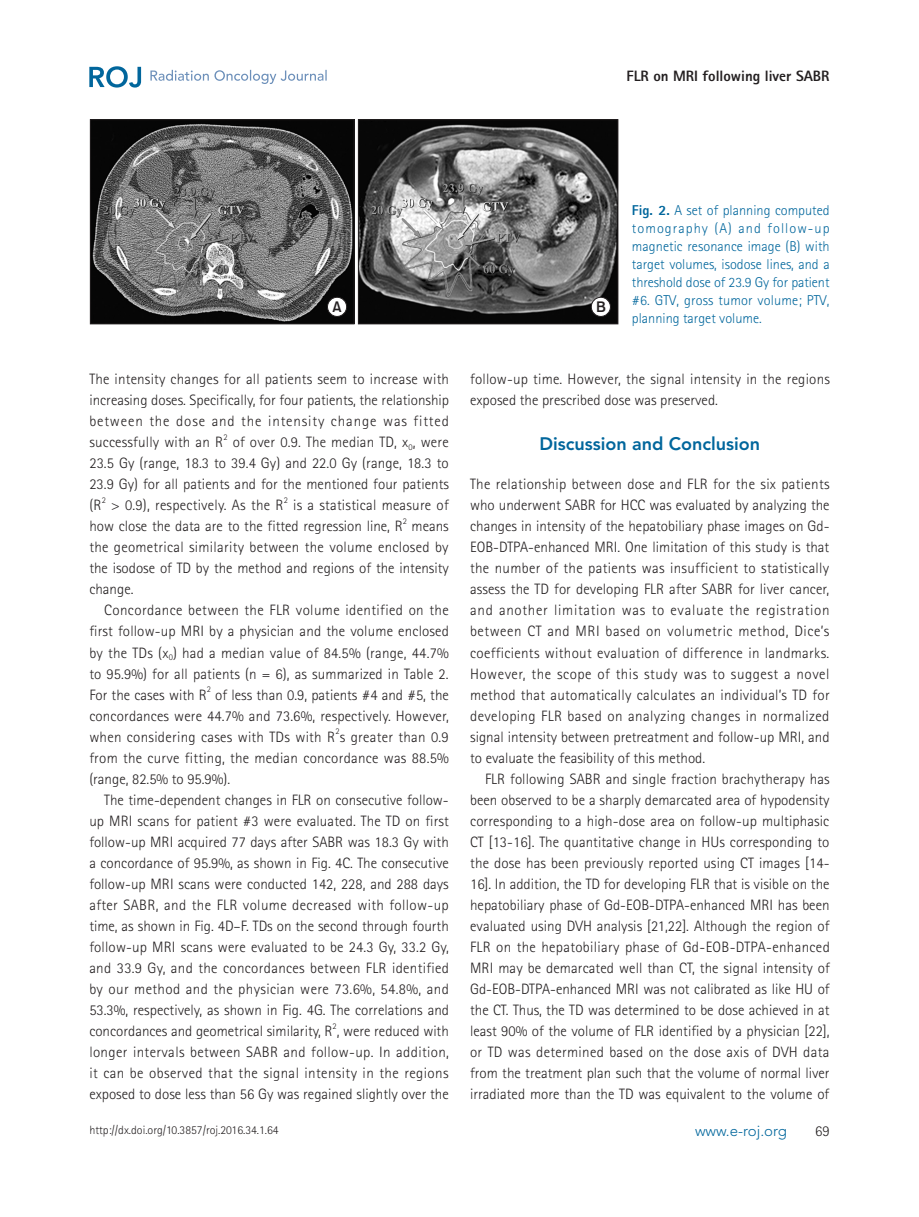
<style>
.page{position:relative;width:919px;height:1217px;background:#fff}
.page>*{position:absolute;margin:0;border:0;box-sizing:border-box;transform-origin:0 0}
.t1{font:800 18px "Avenir LT Std";color:#01669c}
.t2{font:300 15px/21px "Rotis Sans Serif Std";color:#231f20;text-align:justify}
.t3{font:800 15px "Rotis Sans Serif Std";color:#231f20}
.t4{font:300 15px "Avenir LT Std";color:#01669c}
.t5{font:15px "Gothic 725 BT Bold A";color:#231f20}
.t6{font:300 14.25px/18px "Rotis Sans Serif Std";color:#01669c;text-align:justify}
.t7{font:300 12px "Rotis Sans Serif Std";color:#231f20}
.t8{font:300 8.7px "Rotis Sans Serif Std";color:#231f20}
.s1{font-weight:800}
</style>
<div class="page">
<svg style="left:89px;top:66px;width:52px;height:22px"></svg>
<svg style="left:150px;top:70px;width:176px;height:14px"></svg>
<svg style="left:90px;top:119px;width:528px;height:205px;background:#616161"></svg>
<p class="t3" style="left:626px;top:66px;width:205px">FLR on MRI following liver SABR</p>
<p class="t5" style="left:332px;top:298px;width:11px">A</p>
<p class="t5" style="left:596px;top:298px;width:11px">B</p>
<p class="t6" style="left:632px;top:201px;width:199px"><span class="s1">Fig. 2.</span> A set of planning computed tomography (A) and follow-up magnetic resonance image (B) with target volumes, isodose lines, and a threshold dose of 23.9 Gy for patient #6. GTV, gross tumor volume; PTV, planning target volume.</p>
<p class="t2" style="left:89px;top:368px;width:361px">The intensity changes for all patients seem to increase with increasing doses. Specifically, for four patients, the relationship between the dose and the intensity change was fitted successfully with an R</p>
<p class="t8" style="left:223px;top:432px;width:6px">2</p>
<p class="t2" style="left:89px;top:431px;width:361px;text-indent:143px">of over 0.9. The median TD, x<sub>0</sub>, were 23.5 Gy (range, 18.3 to 39.4 Gy) and 22.0 Gy (range, 18.3 to 23.9 Gy) for all patients and for the mentioned four patients (R</p>
<p class="t8" style="left:102px;top:495px;width:6px">2</p>
<p class="t2" style="left:111px;top:494px;width:174px">&gt; 0.9), respectively. As the R</p>
<p class="t8" style="left:284px;top:495px;width:6px">2</p>
<p class="t2" style="left:89px;top:494px;width:361px;text-indent:204px">is a statistical measure of how close the data are to the fitted regression line, R</p>
<p class="t8" style="left:402px;top:516px;width:6px">2</p>
<p class="t2" style="left:89px;top:515px;width:361px;text-indent:322px">means the geometrical similarity between the volume enclosed by the isodose of TD by the method and regions of the intensity change.</p>
<p class="t2" style="left:89px;top:599px;width:361px;text-indent:15px">Concordance between the FLR volume identified on the first follow-up MRI by a physician and the volume enclosed by the TDs (x<sub>0</sub>) had a median value of 84.5% (range, 44.7% to 95.9%) for all patients (n = 6), as summarized in Table 2.<br>For the cases with R</p>
<p class="t8" style="left:207px;top:684px;width:6px">2</p>
<p class="t2" style="left:89px;top:683px;width:361px;text-indent:126px">of less than 0.9, patients #4 and #5, the concordances were 44.7% and 73.6%, respectively. However, when considering cases with TDs with R s greater than 0.9</p>
<p class="t8" style="left:335px;top:726px;width:6px">2</p>
<p class="t2" style="left:89px;top:746px;width:361px">from the curve fitting, the median concordance was 88.5% (range, 82.5% to 95.9%).</p>
<p class="t2" style="left:89px;top:788px;width:361px;text-indent:15px">The time-dependent changes in FLR on consecutive follow&shy;up MRI scans for patient #3 were evaluated. The TD on first follow-up MRI acquired 77 days after SABR was 18.3 Gy with a concordance of 95.9%, as shown in Fig. 4C. The consecutive follow-up MRI scans were conducted 142, 228, and 288 days after SABR, and the FLR volume decreased with follow-up time, as shown in Fig. 4D–F. TDs on the second through fourth follow-up MRI scans were evaluated to be 24.3 Gy, 33.2 Gy, and 33.9 Gy, and the concordances between FLR identified by our method and the physician were 73.6%, 54.8%, and 53.3%, respectively, as shown in Fig. 4G. The correlations and concordances and geometrical similarity, R , were reduced with</p>
<p class="t8" style="left:332px;top:1020px;width:6px">2</p>
<p class="t2" style="left:89px;top:1040px;width:361px">longer intervals between SABR and follow-up. In addition, it can be observed that the signal intensity in the regions exposed to dose less than 56 Gy was regained slightly over the</p>
<p class="t2" style="left:470px;top:368px;width:361px">follow-up time. However, the signal intensity in the regions exposed the prescribed dose was preserved.</p>
<p class="t1" style="left:539px;top:432px;width:222px">Discussion and Conclusion</p>
<p class="t2" style="left:470px;top:473px;width:361px">The relationship between dose and FLR for the six patients who underwent SABR for HCC was evaluated by analyzing the changes in intensity of the hepatobiliary phase images on Gd-EOB-DTPA-enhanced MRI. One limitation of this study is that the number of the patients was insufficient to statistically assess the TD for developing FLR after SABR for liver cancer, and another limitation was to evaluate the registration between CT and MRI based on volumetric method, Dice’s coefficients without evaluation of difference in landmarks.<br>However, the scope of this study was to suggest a novel method that automatically calculates an individual’s TD for developing FLR based on analyzing changes in normalized signal intensity between pretreatment and follow-up MRI, and to evaluate the feasibility of this method.</p>
<p class="t2" style="left:470px;top:767px;width:361px;text-indent:15px">FLR following SABR and single fraction brachytherapy has been observed to be a sharply demarcated area of hypodensity corresponding to a high-dose area on follow-up multiphasic CT [13-16]. The quantitative change in HUs corresponding to the dose has been previously reported using CT images [14- 16]. In addition, the TD for developing FLR that is visible on the hepatobiliary phase of Gd-EOB-DTPA-enhanced MRI has been evaluated using DVH analysis [21,22]. Although the region of FLR on the hepatobiliary phase of Gd-EOB-DTPA-enhanced MRI may be demarcated well than CT, the signal intensity of Gd-EOB-DTPA-enhanced MRI was not calibrated as like HU of the CT. Thus, the TD was determined to be dose achieved in at least 90% of the volume of FLR identified by a physician [22], or TD was determined based on the dose axis of DVH data from the treatment plan such that the volume of normal liver irradiated more than the TD was equivalent to the volume of</p>
<p class="t7" style="left:89px;top:1122px;width:191px">http://dx.doi.org/10.3857/roj.2016.34.1.64</p>
<p class="t4" style="left:695px;top:1121px;width:94px">www.e-roj.org</p>
<p class="t2" style="left:815px;top:1120px;width:16px">69</p>
</div>
